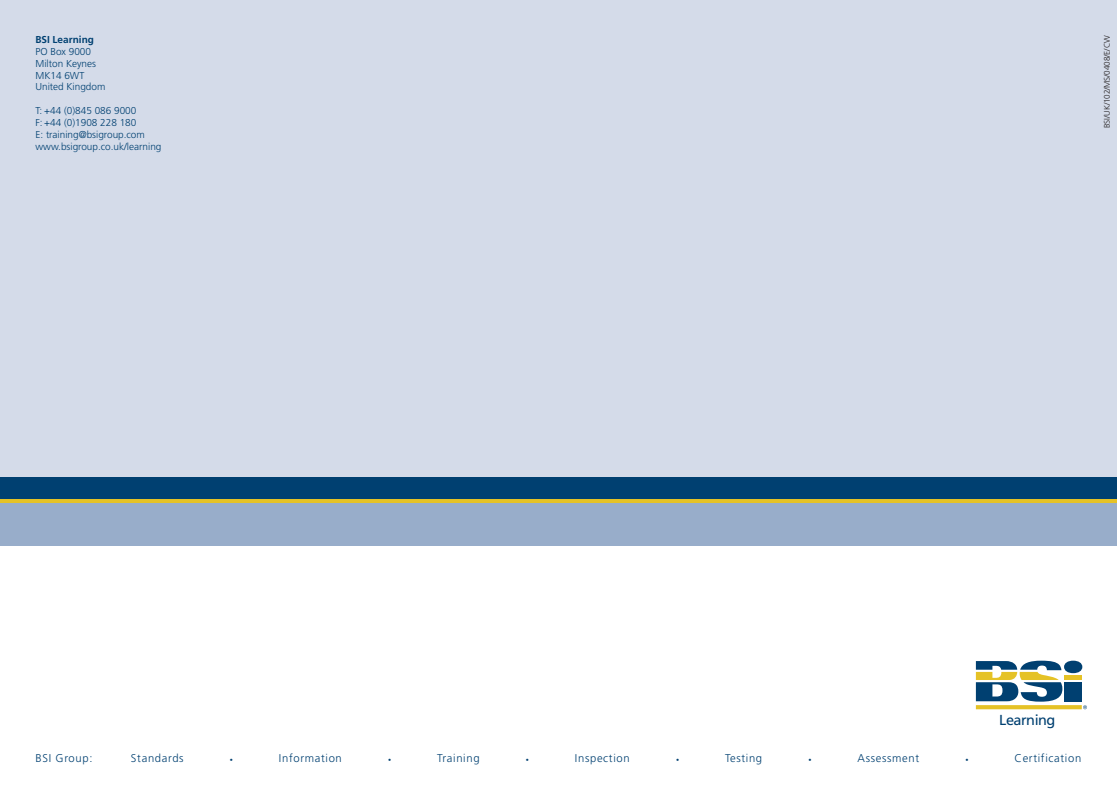
<style>
.page{position:relative;width:1117px;height:798px;background:#fff}
.page>*{position:absolute;margin:0;border:0;box-sizing:border-box;transform-origin:0 0}
.t1{font:14.5px "Frutiger";letter-spacing:-.035em;color:#004071}
.t2{font:300 11.25px "Frutiger";letter-spacing:.06em;color:#004071}
.t3{font:300 10px/11.9px "Frutiger";color:#004071}
.t4{font:700 10px "Frutiger";color:#004071}
.t5{font:300 8.12px "Frutiger";letter-spacing:-.01em;color:#231f20}
.t6{font:300 6.25px "Frutiger";color:#004071}
</style>
<div class="page">
<div style="left:0;top:0;width:1116px;height:482px;background:#d4dbe9"></div>
<img style="left:1116px;top:0;width:1px;height:482px">
<svg style="left:0;top:498px;width:1116px;height:5px;background:#b7a835"></svg>
<div style="left:1063px;top:660px;width:19px;height:13px;background:#004071;border-radius:50%"></div>
<hr style="left:1064px;top:675px;width:17px;height:4px;background:#e5c226">
<div style="left:1064px;top:682px;width:17px;height:19px;background:#004071"></div>
<svg style="left:975px;top:705px;width:106px;height:4px"></svg>
<svg style="left:975px;top:660px;width:87px;height:41px"></svg>
<svg style="left:1083px;top:705px;width:3px;height:4px"></svg>
<div style="left:0;top:477px;width:1116px;height:21px;background:#004071"></div>
<div style="left:0;top:503px;width:1116px;height:43px;background:#98adca"></div>
<p class="t4" style="left:35px;top:35px;width:60px">BSI Learning</p>
<p class="t3" style="left:35px;top:46px;width:71px">PO Box 9000<br>Milton Keynes<br>MK14 6WT<br>United Kingdom</p>
<p class="t3" style="left:35px;top:106px;width:127px">T: +44 (0)845 086 9000<br>F: +44 (0)1908 228 180<br>E: training@bsigroup.com www.bsigroup.co.uk/learning</p>
<p class="t5" style="left:1103px;top:128px;width:94px;rotate:-90deg">BSI/UK/102/MS/0408/E/CW</p>
<h1 class="t1" style="left:998px;top:714px;width:58px">Learning</h1>
<p class="t2" style="left:35px;top:753px;width:58px">BSI Group:</p>
<p class="t2" style="left:131px;top:753px;width:54px">Standards</p>
<p class="t6" style="left:230px;top:756px;width:5px">•</p>
<p class="t2" style="left:279px;top:753px;width:64px">Information</p>
<p class="t6" style="left:388px;top:756px;width:5px">•</p>
<p class="t2" style="left:437px;top:753px;width:44px">Training</p>
<p class="t6" style="left:526px;top:756px;width:5px">•</p>
<p class="t2" style="left:574px;top:753px;width:56px">Inspection</p>
<p class="t6" style="left:676px;top:756px;width:5px">•</p>
<p class="t2" style="left:724px;top:753px;width:39px">Testing</p>
<p class="t6" style="left:808px;top:756px;width:5px">•</p>
<p class="t2" style="left:857px;top:753px;width:63px">Assessment</p>
<p class="t6" style="left:965px;top:756px;width:5px">•</p>
<p class="t2" style="left:1014px;top:753px;width:68px">Certification</p>
</div>
